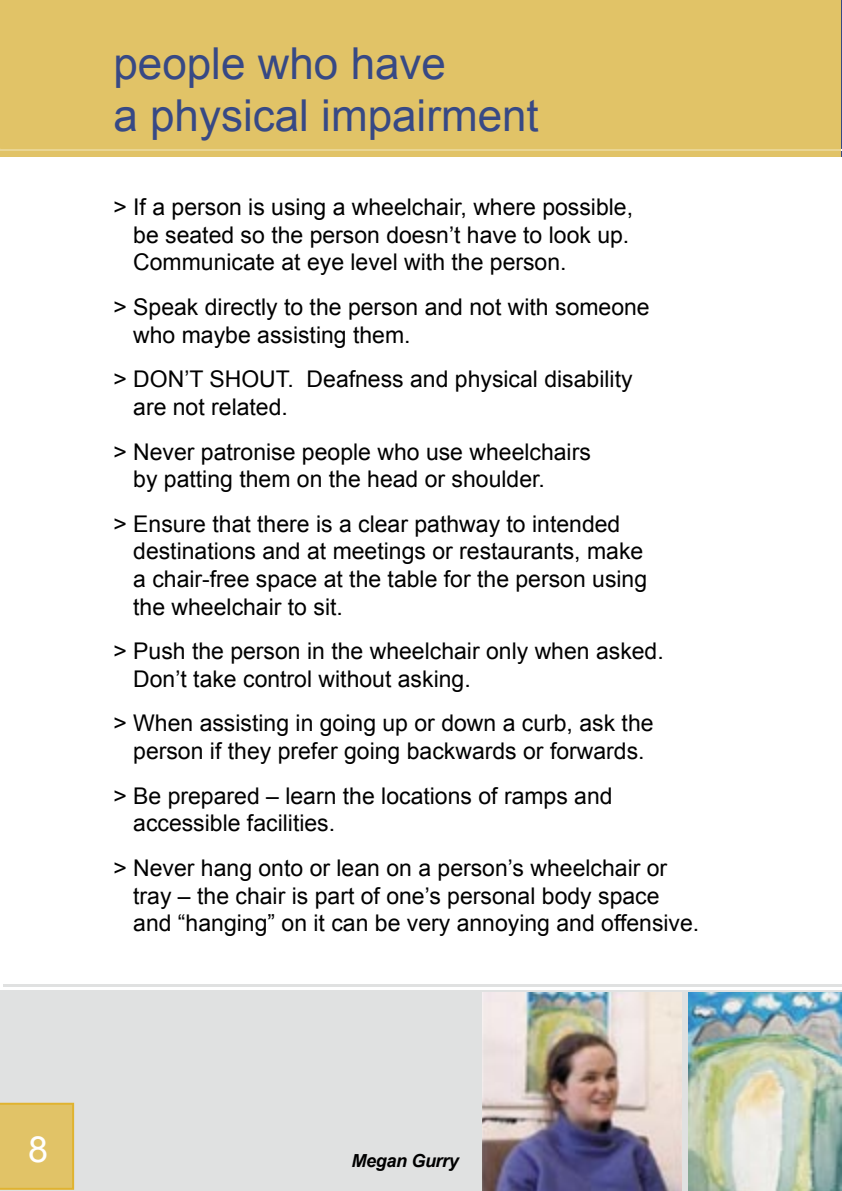
<style>
.page{position:relative;width:842px;height:1191px;background:#fff}
.page>*{position:absolute;margin:0;border:0;box-sizing:border-box;transform-origin:0 0}
.t1{font:44px/52px "Arial";color:#374985}
.t2{font:36px "Arial";color:#fff}
.t3{font:23px/27.6px "Arial";color:#000}
.t4{font:italic 700 18px "Arial";letter-spacing:-.02em;color:#000}
</style>
<div class="page">
<div style="left:0;top:990px;width:842px;height:201px;background:#e0e1e1"></div>
<div style="left:0;top:0;width:841px;height:157px;background:#e1c367"></div>
<hr style="left:841px;top:0;width:1px;height:157px;background:#374985">
<svg style="left:0;top:1102px;width:74px;height:87px;background:#e0c264"></svg>
<hr style="left:3px;top:984px;width:839px;height:2px;background:#e0e1e1">
<img style="left:483px;top:992px;width:198px;height:199px">
<hr style="left:0;top:149px;width:841px;height:2px;background:#e9d593">
<img style="left:688px;top:992px;width:154px;height:198px">
<h1 class="t1" style="left:113px;top:37px;width:427px">people who have<br>a physical impairment</h1>
<p class="t3" style="left:133px;top:193px;width:501px;text-indent:-20px">&gt; If a person is using a wheelchair, where possible, be seated so the person doesn’t have to look up.<br>Communicate at eye level with the person.</p>
<p class="t3" style="left:133px;top:293px;width:518px;text-indent:-20px">&gt; Speak directly to the person and not with someone who maybe assisting them.</p>
<p class="t3" style="left:133px;top:365px;width:501px;text-indent:-20px">&gt; DON’T SHOUT. Deafness and physical disability are not related.</p>
<p class="t3" style="left:133px;top:438px;width:459px;text-indent:-20px">&gt; Never patronise people who use wheelchairs by patting them on the head or shoulder.</p>
<p class="t3" style="left:133px;top:510px;width:515px;text-indent:-20px">&gt; Ensure that there is a clear pathway to intended destinations and at meetings or restaurants, make a chair-free space at the table for the person using the wheelchair to sit.</p>
<p class="t3" style="left:133px;top:637px;width:532px;text-indent:-20px">&gt; Push the person in the wheelchair only when asked.<br>Don’t take control without asking.</p>
<p class="t3" style="left:113px;top:709px;width:542px;text-align:center">&gt; When assisting in going up or down a curb, ask the person if they prefer going backwards or forwards.</p>
<p class="t3" style="left:133px;top:782px;width:481px;text-indent:-20px">&gt; Be prepared – learn the locations of ramps and accessible facilities.</p>
<p class="t3" style="left:133px;top:854px;width:568px;text-indent:-20px">&gt; Never hang onto or lean on a person’s wheelchair or tray – the chair is part of one’s personal body space and “hanging” on it can be very annoying and offensive.</p>
<h2 class="t2" style="left:28px;top:1128px;width:22px">8</h2>
<p class="t4" style="left:351px;top:1150px;width:109px">Megan Gurry</p>
</div>
